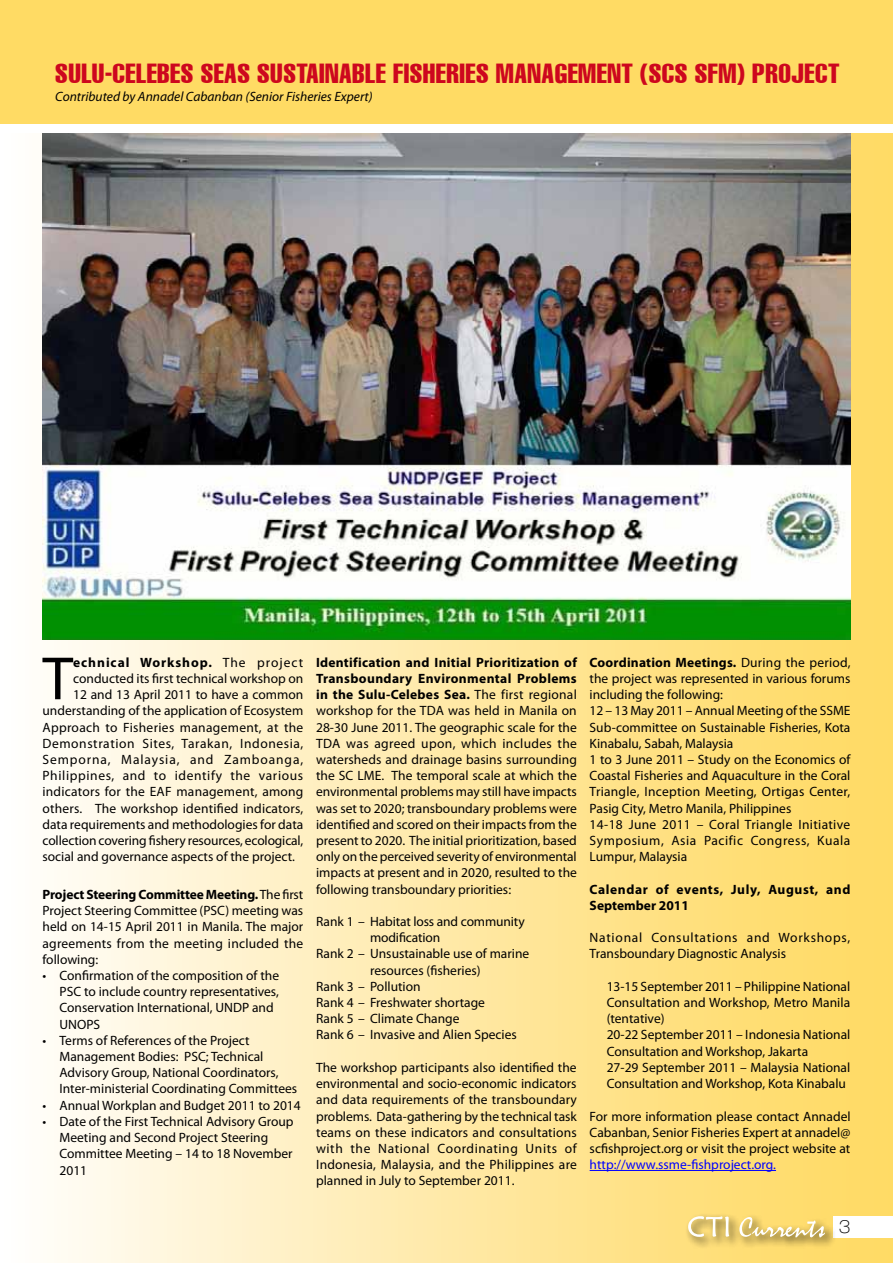
<style>
.page{position:relative;width:893px;height:1263px;background:#fff}
.page>*{position:absolute;margin:0;border:0;box-sizing:border-box;transform-origin:0 0}
.t1{font:61.5px "Myriad Pro";color:#000}
.t2{font:extra-condensed 27px "Helvetica";letter-spacing:.02em;color:#cd071e}
.t3{font:300 18px "Helvetica Neue LT Pro";color:#000}
.t4{font:13.5px/16.2px "Myriad Pro";color:#000}
.t5{font:13.5px/16.2px "Myriad Pro";letter-spacing:.025em;color:#000}
.t6{font:13.5px "Myriad Pro";letter-spacing:.045em;color:#000}
.t7{font:italic 13.5px "Myriad Pro";color:#000}
.t8{font:700 13.5px/16.2px "Myriad Pro";letter-spacing:.045em;color:#000}
.t9{font:13.5px "Myriad Pro";color:#00f}
.t10{font:13.5px "Myriad Pro";letter-spacing:.065em;color:#000}
.t11{font:700 13.5px "Myriad Pro";letter-spacing:.07em;color:#000}
.s1{font-weight:400}
.s2{font-weight:700}
</style>
<div class="page">
<div style="left:0;top:133px;width:893px;height:1130px;background:linear-gradient(to right,#fffdfa,#ffd85b)"></div>
<div style="left:833px;top:1216px;width:60px;height:21px;background:#fff"></div>
<div style="left:684px;top:1212px;width:152px;height:36px;background:#000;opacity:.75"></div>
<svg style="left:688px;top:1216px;width:137px;height:21px;background:#ead288"></svg>
<div style="left:0;top:0;width:893px;height:123px;background:#ffdb64"></div>
<hr style="left:590px;top:1170px;width:186px;height:1px;background:#00f">
<img style="left:43px;top:133px;width:807px;height:507px">
<h2 class="t2" style="left:55px;top:57px;width:786px">SULU-CELEBES SEAS SUSTAINABLE FISHERIES MANAGEMENT (SCS SFM) PROJECT</h2>
<p class="t7" style="left:55px;top:89px;width:319px">Contributed by Annadel Cabanban (Senior Fisheries Expert)</p>
<h1 class="t1" style="left:43px;top:641px;width:32px">T</h1>
<p class="t11" style="left:73px;top:653px;width:232px">echnical Workshop. <span class="s1">The project</span></p>
<p class="t4" style="left:73px;top:670px;width:232px">conducted its first technical workshop on</p>
<p class="t4" style="left:73px;top:686px;width:232px">12 and 13 April 2011 to have a common</p>
<p class="t4" style="left:43px;top:703px;width:262px">understanding of the application of Ecosystem</p>
<p class="t5" style="left:43px;top:719px;width:262px">Approach to Fisheries management, at the</p>
<p class="t6" style="left:43px;top:735px;width:262px">Demonstration Sites, Tarakan, Indonesia,</p>
<p class="t10" style="left:43px;top:751px;width:262px">Semporna, Malaysia, and Zamboanga,</p>
<p class="t6" style="left:43px;top:767px;width:262px">Philippines, and to identify the various</p>
<p class="t4" style="left:43px;top:784px;width:262px">indicators for the EAF management, among</p>
<p class="t4" style="left:43px;top:800px;width:262px">others. The workshop identified indicators,</p>
<p class="t4" style="left:43px;top:816px;width:262px">data requirements and methodologies for data</p>
<p class="t4" style="left:43px;top:832px;width:262px">collection covering fishery resources, ecological,</p>
<p class="t4" style="left:43px;top:848px;width:254px">social and governance aspects of the project.</p>
<p class="t4" style="left:43px;top:886px;width:262px;text-align:justify"><span class="s2">Project Steering Committee Meeting.</span> The first Project Steering Committee (PSC) meeting was held on 14-15 April 2011 in Manila. The major agreements from the meeting included the following:</p>
<p class="t4" style="left:60px;top:967px;width:221px;text-indent:-17px">• Confirmation of the composition of the<br>PSC to include country representatives,<br>Conservation International, UNDP and<br>UNOPS</p>
<p class="t4" style="left:60px;top:1032px;width:239px;text-indent:-17px">• Terms of References of the Project Management Bodies: PSC; Technical Advisory Group, National Coordinators, Inter-ministerial Coordinating Committees</p>
<p class="t4" style="left:43px;top:1097px;width:260px">• Annual Workplan and Budget 2011 to 2014</p>
<p class="t4" style="left:60px;top:1113px;width:236px;text-indent:-17px">• Date of the First Technical Advisory Group<br>Meeting and Second Project Steering<br>Committee Meeting – 14 to 18 November<br>2011</p>
<p class="t4" style="left:316px;top:654px;width:262px;text-align:justify"><span class="s2">Identification and Initial Prioritization of Transboundary Environmental Problems in the Sulu-Celebes Sea.</span> The first regional workshop for the TDA was held in Manila on 28-30 June 2011. The geographic scale for the TDA was agreed upon, which includes the watersheds and drainage basins surrounding the SC LME. The temporal scale at which the environmental problems may still have impacts was set to 2020; transboundary problems were identified and scored on their impacts from the present to 2020. The initial prioritization, based only on the perceived severity of environmental impacts at present and in 2020, resulted to the following transboundary priorities:</p>
<p class="t4" style="left:316px;top:913px;width:210px">Rank 1 – Habitat loss and community</p>
<p class="t4" style="left:370px;top:929px;width:72px">modification</p>
<p class="t4" style="left:316px;top:946px;width:215px">Rank 2 – Unsustainable use of marine</p>
<p class="t4" style="left:370px;top:962px;width:112px">resources (fisheries)</p>
<p class="t4" style="left:316px;top:978px;width:106px">Rank 3 – Pollution</p>
<p class="t4" style="left:316px;top:994px;width:170px">Rank 4 – Freshwater shortage</p>
<p class="t4" style="left:316px;top:1010px;width:145px">Rank 5 – Climate Change</p>
<p class="t4" style="left:316px;top:1027px;width:202px">Rank 6 – Invasive and Alien Species</p>
<p class="t4" style="left:316px;top:1059px;width:262px;text-align:justify">The workshop participants also identified the environmental and socio-economic indicators and data requirements of the transboundary problems. Data-gathering by the technical task teams on these indicators and consultations with the National Coordinating Units of Indonesia, Malaysia, and the Philippines are planned in July to September 2011.</p>
<p class="t4" style="left:590px;top:654px;width:262px"><span class="s2">Coordination Meetings.</span> During the period, the project was represented in various forums including the following:<br>12 – 13 May 2011 – Annual Meeting of the SSME Sub-committee on Sustainable Fisheries, Kota Kinabalu, Sabah, Malaysia<br>1 to 3 June 2011 – Study on the Economics of Coastal Fisheries and Aquaculture in the Coral Triangle, Inception Meeting, Ortigas Center, Pasig City, Metro Manila, Philippines<br>14-18 June 2011 – Coral Triangle Initiative Symposium, Asia Pacific Congress, Kuala Lumpur, Malaysia</p>
<p class="t8" style="left:590px;top:880px;width:262px">Calendar of events, July, August, and<br>September 2011</p>
<p class="t5" style="left:590px;top:929px;width:262px">National Consultations and Workshops,<br>Transboundary Diagnostic Analysis</p>
<p class="t4" style="left:607px;top:978px;width:245px">13-15 September 2011 – Philippine National Consultation and Workshop, Metro Manila (tentative)<br>20-22 September 2011 – Indonesia National Consultation and Workshop, Jakarta<br>27-29 September 2011 – Malaysia National Consultation and Workshop, Kota Kinabalu</p>
<p class="t4" style="left:590px;top:1108px;width:262px;text-align:justify">For more information please contact Annadel Cabanban, Senior Fisheries Expert at annadel@ scfishproject.org or visit the project website at</p>
<p class="t9" style="left:590px;top:1156px;width:188px">http://www.ssme-fishproject.org.</p>
<h3 class="t3" style="left:840px;top:1216px;width:12px">3</h3>
</div>
